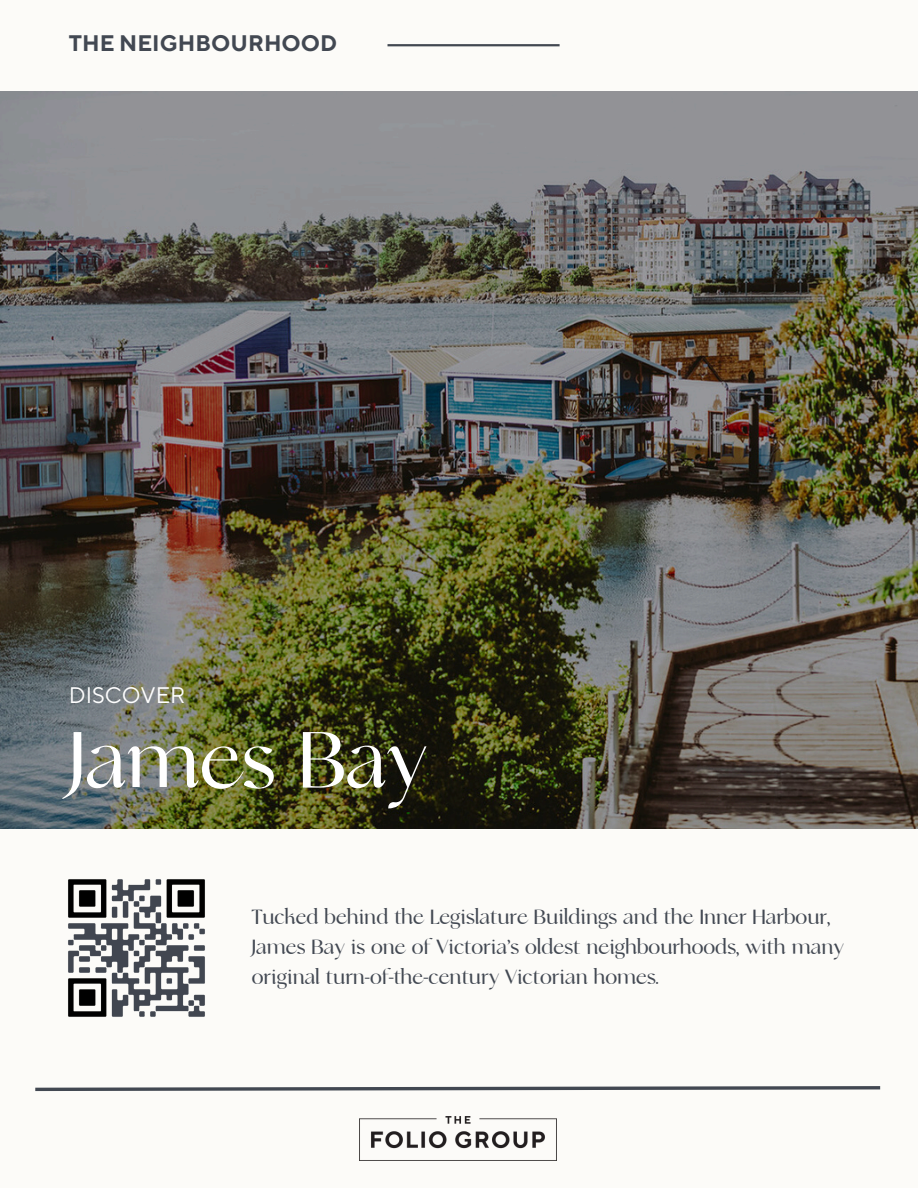
<style>
.page{position:relative;width:918px;height:1188px;background:#fcfbf8}
.page>*{position:absolute;margin:0;border:0;box-sizing:border-box;transform-origin:0 0}
.t1{font:86.25px "Analogue";color:#fff}
.t2{font:700 22.5px "TT Norms";color:#424852}
.t3{font:22.5px "TT Norms";color:#fff}
.t4{font:22.35px/30.3px "Analogue";color:#424852}
</style>
<div class="page">
<img style="left:68px;top:879px;width:137px;height:138px">
<hr style="left:388px;top:44px;width:172px;height:2px;background:#424852">
<img style="left:0;top:92px;width:918px;height:737px">
<svg style="left:35px;top:1086px;width:846px;height:6px"></svg>
<img style="left:360px;top:1117px;width:196px;height:44px">
<p class="t2" style="left:69px;top:29px;width:270px">THE NEIGHBOURHOOD</p>
<p class="t3" style="left:69px;top:682px;width:118px">DISCOVER</p>
<h3 class="t1" style="left:69px;top:710px;width:359px">James Bay</h3>
<h1 class="t4" style="left:252px;top:901px;width:594px">Tucked behind the Legislature Buildings and the Inner Harbour,<br>James Bay is one of Victoria’s oldest neighbourhoods, with many original turn-of-the-century Victorian homes.</h1>
</div>
